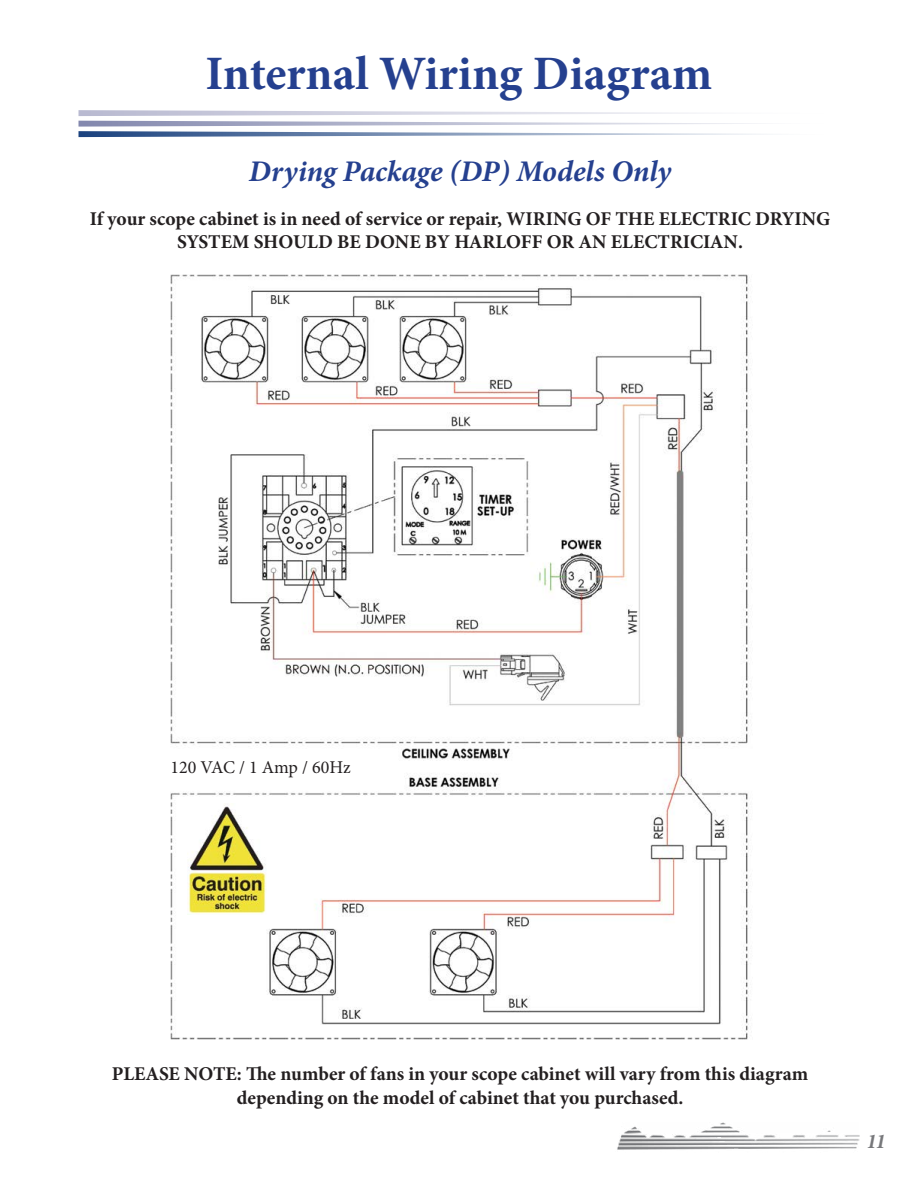
<style>
.page{position:relative;width:918px;height:1188px;background:#fff}
.page>*{position:absolute;margin:0;border:0;box-sizing:border-box;transform-origin:0 0}
.t1{font:700 48px "Minion Pro";color:#25408f}
.t2{font:italic 700 30px "Minion Pro";letter-spacing:-.005em;color:#25408f}
.t3{font:italic 700 21px "Minion Pro";color:#77787b}
.t4{font:700 19.5px/23.4px "Minion Pro";color:#231f20;text-align:center}
.t5{font:18px "Minion Pro";letter-spacing:-.005em;color:#231f20}
</style>
<div class="page">
<img style="left:171px;top:274px;width:578px;height:765px">
<img style="left:188px;top:804px;width:78px;height:111px">
<svg style="left:79px;top:110px;width:682px;height:27px"></svg>
<img style="left:617px;top:1122px;width:243px;height:28px">
<h1 class="t1" style="left:206px;top:40px;width:508px">Internal Wiring Diagram</h1>
<h2 class="t2" style="left:249px;top:150px;width:424px">Drying Package (DP) Models Only</h2>
<p class="t4" style="left:90px;top:206px;width:742px">If your scope cabinet is in need of service or repair, WIRING OF THE ELECTRIC DRYING<br>SYSTEM SHOULD BE DONE BY HARLOFF OR AN ELECTRICIAN.</p>
<p class="t5" style="left:171px;top:755px;width:181px">120 VAC / 1 Amp / 60Hz</p>
<p class="t4" style="left:112px;top:1062px;width:698px">PLEASE NOTE: The number of fans in your scope cabinet will vary from this diagram depending on the model of cabinet that you purchased.</p>
<p class="t3" style="left:866px;top:1126px;width:21px">11</p>
</div>
